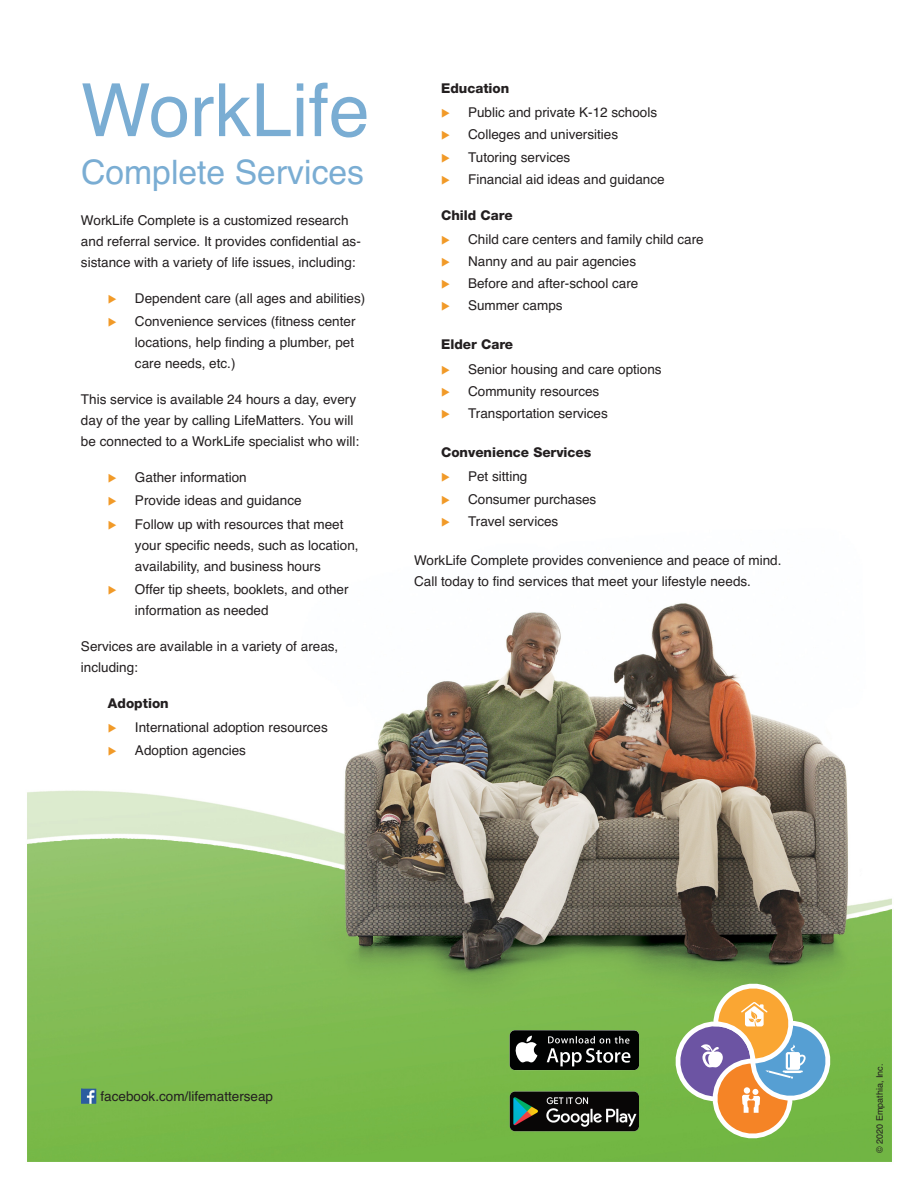
<style>
.page{position:relative;width:918px;height:1188px;background:#fff}
.page>*{position:absolute;margin:0;border:0;box-sizing:border-box;transform-origin:0 0}
.t1{font:73.5px "Helvetica";color:#7aadd3}
.t2{font:33.75px "Helvetica";color:#7aadd3}
.t3{font:13.5px/21px "Helvetica";color:#231f20}
.t4{font:800 13.5px "Helvetica Neue LT Std";color:#231f20}
.t5{font:9px "Helvetica";color:#231f20}
.s1{color:#f19a28}
</style>
<div class="page">
<img style="left:27px;top:603px;width:865px;height:559px">
<svg style="left:674px;top:976px;width:164px;height:170px;background:#a2af76"></svg>
<img style="left:81px;top:1088px;width:15px;height:16px">
<svg style="left:510px;top:1030px;width:129px;height:40px;background:#333433"></svg>
<img style="left:510px;top:1092px;width:129px;height:39px">
<h1 class="t1" style="left:81px;top:83px;width:290px">WorkLife</h1>
<h2 class="t2" style="left:81px;top:159px;width:285px">Complete Services</h2>
<p class="t3" style="left:81px;top:211px;width:281px">WorkLife Complete is a customized research and referral service. It provides confidential as&shy;sistance with a variety of life issues, including:</p>
<p class="t3" style="left:108px;top:289px;width:259px"><span class="s1">◆</span> Dependent care (all ages and abilities)</p>
<p class="t3" style="left:135px;top:312px;width:222px;text-align:justify;text-indent:-27px"><span class="s1">◆</span> Convenience services (fitness center locations, help finding a plumber, pet care needs, etc.)</p>
<p class="t3" style="left:81px;top:390px;width:280px">This service is available 24 hours a day, every day of the year by calling LifeMatters. You will be connected to a WorkLife specialist who will:</p>
<p class="t3" style="left:108px;top:468px;width:140px"><span class="s1">◆</span> Gather information</p>
<p class="t3" style="left:108px;top:491px;width:195px"><span class="s1">◆</span> Provide ideas and guidance</p>
<p class="t3" style="left:135px;top:515px;width:225px;text-indent:-27px"><span class="s1">◆</span> Follow up with resources that meet your specific needs, such as location, availability, and business hours</p>
<p class="t3" style="left:135px;top:580px;width:215px;text-indent:-27px"><span class="s1">◆</span> Offer tip sheets, booklets, and other information as needed</p>
<p class="t3" style="left:81px;top:637px;width:259px">Services are available in a variety of areas, including:</p>
<p class="t4" style="left:108px;top:695px;width:62px">Adoption</p>
<p class="t3" style="left:108px;top:718px;width:221px"><span class="s1">◆</span> International adoption resources</p>
<p class="t3" style="left:108px;top:741px;width:140px"><span class="s1">◆</span> Adoption agencies</p>
<p class="t4" style="left:441px;top:81px;width:70px">Education</p>
<p class="t3" style="left:441px;top:103px;width:218px"><span class="s1">◆</span> Public and private K-12 schools</p>
<p class="t3" style="left:441px;top:125px;width:179px"><span class="s1">◆</span> Colleges and universities</p>
<p class="t3" style="left:441px;top:148px;width:131px"><span class="s1">◆</span> Tutoring services</p>
<p class="t3" style="left:441px;top:170px;width:225px"><span class="s1">◆</span> Financial aid ideas and guidance</p>
<p class="t4" style="left:441px;top:207px;width:73px">Child Care</p>
<p class="t3" style="left:441px;top:230px;width:264px"><span class="s1">◆</span> Child care centers and family child care</p>
<p class="t3" style="left:441px;top:252px;width:197px"><span class="s1">◆</span> Nanny and au pair agencies</p>
<p class="t3" style="left:441px;top:274px;width:199px"><span class="s1">◆</span> Before and after-school care</p>
<p class="t3" style="left:441px;top:296px;width:123px"><span class="s1">◆</span> Summer camps</p>
<p class="t4" style="left:441px;top:337px;width:74px">Elder Care</p>
<p class="t3" style="left:441px;top:360px;width:222px"><span class="s1">◆</span> Senior housing and care options</p>
<p class="t3" style="left:441px;top:382px;width:160px"><span class="s1">◆</span> Community resources</p>
<p class="t3" style="left:441px;top:404px;width:168px"><span class="s1">◆</span> Transportation services</p>
<p class="t4" style="left:441px;top:445px;width:152px">Convenience Services</p>
<p class="t3" style="left:441px;top:468px;width:88px"><span class="s1">◆</span> Pet sitting</p>
<p class="t3" style="left:441px;top:490px;width:157px"><span class="s1">◆</span> Consumer purchases</p>
<p class="t3" style="left:441px;top:512px;width:119px"><span class="s1">◆</span> Travel services</p>
<p class="t3" style="left:414px;top:551px;width:369px">WorkLife Complete provides convenience and peace of mind.<br>Call today to find services that meet your lifestyle needs.</p>
<p class="t3" style="left:101px;top:1087px;width:174px">facebook.com/lifematterseap</p>
<p class="t5" style="left:876px;top:1153px;width:91px;rotate:-90deg">© 2020 Empathia, Inc.</p>
</div>
